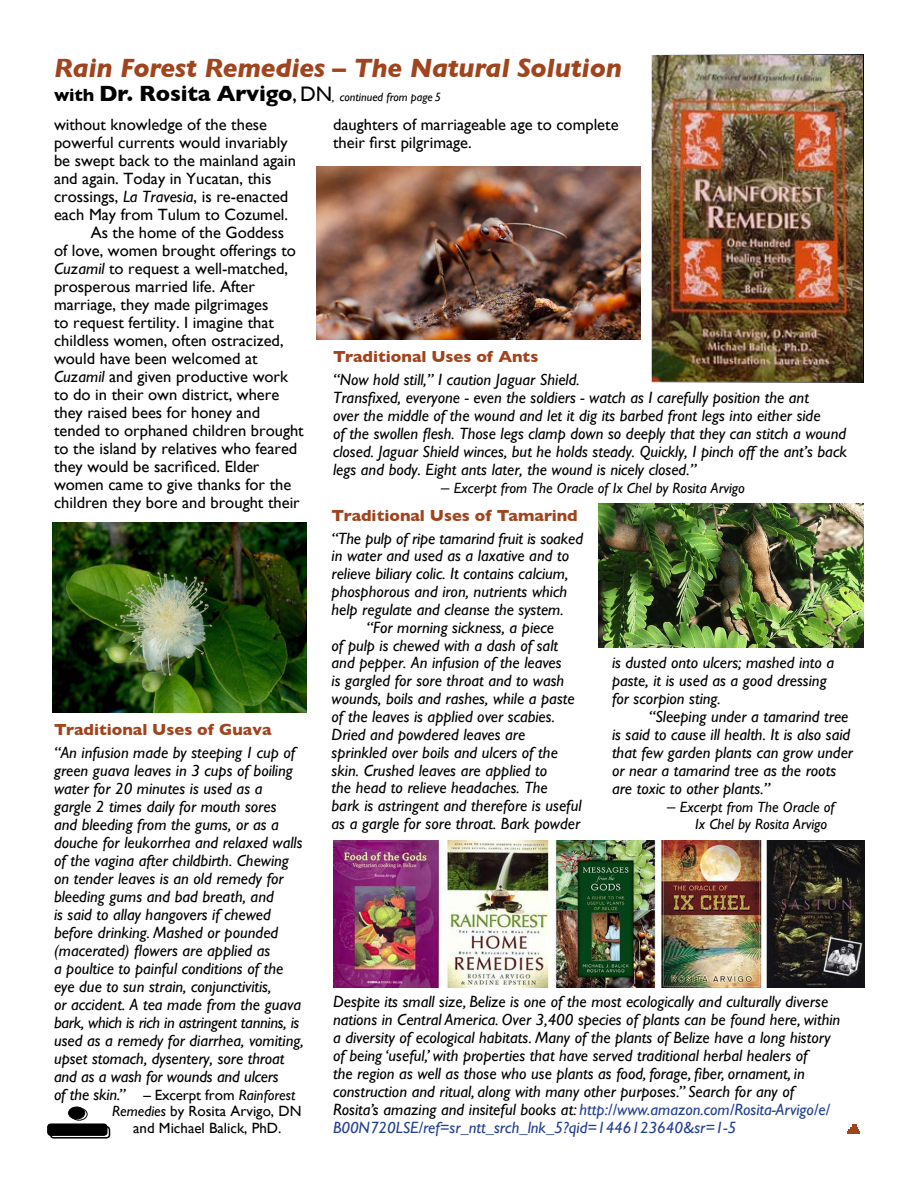
<style>
.page{position:relative;width:918px;height:1188px;background:#fff}
.page>*{position:absolute;margin:0;border:0;box-sizing:border-box;transform-origin:0 0}
.t1{font:italic 700 27px "Gill Sans";letter-spacing:-.01em;color:#a0441e}
.t2{font:italic 16.35px/18px "Gill Sans";color:#000}
.t3{font:16.35px/18px "Gill Sans";color:#000}
.t4{font:700 16.35px "Gill Sans";color:#a0441e}
.t5{font:italic 14.85px/18px "Gill Sans";color:#000}
.t6{font:14.85px "Gill Sans";color:#000}
.t7{font:italic 12px "Gill Sans";color:#000}
.s1{font-weight:700;font-style:normal;font-size:18px}
.s2{font-weight:700;font-style:normal;font-size:22.5px}
.s3{font-style:normal;font-size:21px}
.s4{font-style:italic}
.s5{font-style:italic;font-size:16.35px}
.s6{font-size:16.35px}
.s7{color:#25408f}
</style>
<div class="page">
<div style="left:50px;top:1126px;width:60px;height:13px;border:2px solid #000;border-radius:3px"></div>
<div style="left:48px;top:1124px;width:59px;height:11px;background:#000;border-radius:3px"></div>
<div style="left:47px;top:1123px;width:61px;height:13px;border:2px solid #000;border-radius:3px"></div>
<div style="left:71px;top:1108px;width:17px;height:13px;border:1px solid #000;border-radius:50%"></div>
<div style="left:69px;top:1107px;width:16px;height:12px;background:#000;border-radius:50%"></div>
<div style="left:68px;top:1107px;width:17px;height:12px;border:1px solid #000;border-radius:50%"></div>
<img style="left:653px;top:56px;width:209px;height:325px">
<div style="left:651px;top:54px;width:213px;height:329px;border:1px solid #fff"></div>
<img style="left:53px;top:523px;width:253px;height:189px">
<img style="left:333px;top:841px;width:531px;height:147px">
<svg style="left:847px;top:1124px;width:13px;height:10px"></svg>
<img style="left:316px;top:166px;width:324px;height:174px">
<img style="left:599px;top:503px;width:265px;height:144px">
<h1 class="t1" style="left:54px;top:52px;width:570px">Rain Forest Remedies – The Natural Solution</h1>
<p class="t7" style="left:54px;top:90px;width:389px"><span class="s1">with</span> <span class="s2">Dr. Rosita Arvigo</span><span class="s3">, DN</span>, continued from page 5</p>
<p class="t3" style="left:54px;top:116px;width:215px">without knowledge of the these</p>
<p class="t3" style="left:54px;top:134px;width:235px">powerful currents would invariably</p>
<p class="t3" style="left:54px;top:152px;width:244px">be swept back to the mainland again</p>
<p class="t3" style="left:54px;top:170px;width:219px">and again. Today in Yucatan, this</p>
<p class="t3" style="left:54px;top:188px;width:236px">crossings, <span class="s4">La Travesia</span>, is re-enacted</p>
<p class="t3" style="left:54px;top:206px;width:236px">each May from Tulum to Cozumel.</p>
<p class="t3" style="left:91px;top:224px;width:195px">As the home of the Goddess</p>
<p class="t3" style="left:54px;top:242px;width:244px">of love, women brought offerings to</p>
<p class="t3" style="left:54px;top:260px;width:236px"><span class="s4">Cuzamil</span> to request a well-matched,</p>
<p class="t3" style="left:54px;top:278px;width:203px">prosperous married life. After</p>
<p class="t3" style="left:54px;top:296px;width:216px">marriage, they made pilgrimages</p>
<p class="t3" style="left:54px;top:314px;width:222px">to request fertility. I imagine that</p>
<p class="t3" style="left:54px;top:332px;width:231px">childless women, often ostracized,</p>
<p class="t3" style="left:54px;top:350px;width:205px">would have been welcomed at</p>
<p class="t3" style="left:54px;top:368px;width:236px"><span class="s4">Cuzamil</span> and given productive work</p>
<p class="t3" style="left:54px;top:386px;width:227px">to do in their own district, where</p>
<p class="t3" style="left:54px;top:404px;width:208px">they raised bees for honey and</p>
<p class="t3" style="left:54px;top:422px;width:251px">tended to orphaned children brought</p>
<p class="t3" style="left:54px;top:440px;width:245px">to the island by relatives who feared</p>
<p class="t3" style="left:54px;top:458px;width:207px">they would be sacrificed. Elder</p>
<p class="t3" style="left:54px;top:476px;width:239px">women came to give thanks for the</p>
<p class="t3" style="left:54px;top:494px;width:247px">children they bore and brought their</p>
<p class="t4" style="left:54px;top:717px;width:219px">Traditional Uses of Guava</p>
<p class="t2" style="left:54px;top:743px;width:251px">“An infusion made by steeping 1 cup of green guava leaves in 3 cups of boiling water for 20 minutes is used as a gargle 2 times daily for mouth sores and bleeding from the gums, or as a douche for leukorrhea and relaxed walls of the vagina after childbirth. Chewing on tender leaves is an old remedy for bleeding gums and bad breath, and<br>is said to allay hangovers if chewed before drinking. Mashed or pounded (macerated) flowers are applied as<br>a poultice to painful conditions of the eye due to sun strain, conjunctivitis,<br>or accident. A tea made from the guava bark, which is rich in astringent tannins, is used as a remedy for diarrhea, vomiting, upset stomach, dysentery, sore throat and as a wash for wounds and ulcers</p>
<p class="t6" style="left:54px;top:1086px;width:243px"><span class="s5">of the skin.”</span> – Excerpt from <span class="s4">Rainforest</span></p>
<p class="t6" style="left:112px;top:1102px;width:191px"><span class="s4">Remedies</span> by Rosita Arvigo, DN</p>
<p class="t6" style="left:133px;top:1119px;width:150px">and Michael Balick, PhD.</p>
<p class="t3" style="left:333px;top:116px;width:287px">daughters of marriageable age to complete their first pilgrimage.</p>
<p class="t4" style="left:333px;top:344px;width:207px">Traditional Uses of Ants</p>
<p class="t2" style="left:333px;top:370px;width:515px">“Now hold still,” I caution Jaguar Shield.<br>Transfixed, everyone - even the soldiers - watch as I carefully position the ant<br>over the middle of the wound and let it dig its barbed front legs into either side<br>of the swollen flesh. Those legs clamp down so deeply that they can stitch a wound closed. Jaguar Shield winces, but he holds steady. Quickly, I pinch off the ant’s back legs and body. Eight ants later, the wound is nicely closed.”</p>
<p class="t5" style="left:441px;top:479px;width:305px"><span class="s6">–</span> Excerpt from The Oracle of Ix Chel by Rosita Arvigo</p>
<p class="t4" style="left:332px;top:503px;width:248px">Traditional Uses of Tamarind</p>
<p class="t2" style="left:332px;top:529px;width:253px">“The pulp of ripe tamarind fruit is soaked</p>
<p class="t2" style="left:332px;top:547px;width:239px">in water and used as a laxative and to</p>
<p class="t2" style="left:332px;top:565px;width:238px">relieve biliary colic. It contains calcium,</p>
<p class="t2" style="left:332px;top:583px;width:237px">phosphorous and iron, nutrients which</p>
<p class="t2" style="left:332px;top:600px;width:234px">help regulate and cleanse the system.</p>
<p class="t2" style="left:367px;top:618px;width:189px">“For morning sickness, a piece</p>
<p class="t2" style="left:332px;top:636px;width:228px">of pulp is chewed with a dash of salt</p>
<p class="t2" style="left:332px;top:654px;width:232px">and pepper. An infusion of the leaves</p>
<p class="t2" style="left:332px;top:672px;width:234px">is gargled for sore throat and to wash</p>
<p class="t2" style="left:332px;top:690px;width:245px">wounds, boils and rashes, while a paste</p>
<p class="t2" style="left:332px;top:707px;width:225px">of the leaves is applied over scabies.</p>
<p class="t2" style="left:332px;top:725px;width:195px">Dried and powdered leaves are</p>
<p class="t2" style="left:332px;top:743px;width:228px">sprinkled over boils and ulcers of the</p>
<p class="t2" style="left:332px;top:761px;width:217px">skin. Crushed leaves are applied to</p>
<p class="t2" style="left:332px;top:779px;width:218px">the head to relieve headaches. The</p>
<p class="t2" style="left:332px;top:797px;width:252px">bark is astringent and therefore is useful</p>
<p class="t2" style="left:332px;top:815px;width:250px">as a gargle for sore throat. Bark powder</p>
<p class="t2" style="left:612px;top:653px;width:224px">is dusted onto ulcers; mashed into a paste, it is used as a good dressing for scorpion sting.</p>
<p class="t2" style="left:612px;top:707px;width:243px;text-indent:37px">“Sleeping under a tamarind tree is said to cause ill health. It is also said that few garden plants can grow under or near a tamarind tree as the roots are toxic to other plants.”</p>
<p class="t5" style="left:695px;top:797px;width:141px;text-indent:-28px"><span class="s6">–</span> Excerpt from The Oracle of<br>Ix Chel by Rosita Arvigo</p>
<p class="t2" style="left:333px;top:992px;width:509px">Despite its small size, Belize is one of the most ecologically and culturally diverse nations in Central America. Over 3,400 species of plants can be found here, within a diversity of ecological habitats. Many of the plants of Belize have a long history of being ‘useful,’ with properties that have served traditional herbal healers of<br>the region as well as those who use plants as food, forage, fiber, ornament, in construction and ritual, along with many other purposes.” Search for any of Rosita’s amazing and insiteful books at: <span class="s7">http://www.amazon.com/Rosita-Arvigo/e/ B00N720LSE/ref=sr_ntt_srch_lnk_5?qid=1446123640&amp;sr=1-5</span></p>
</div>
